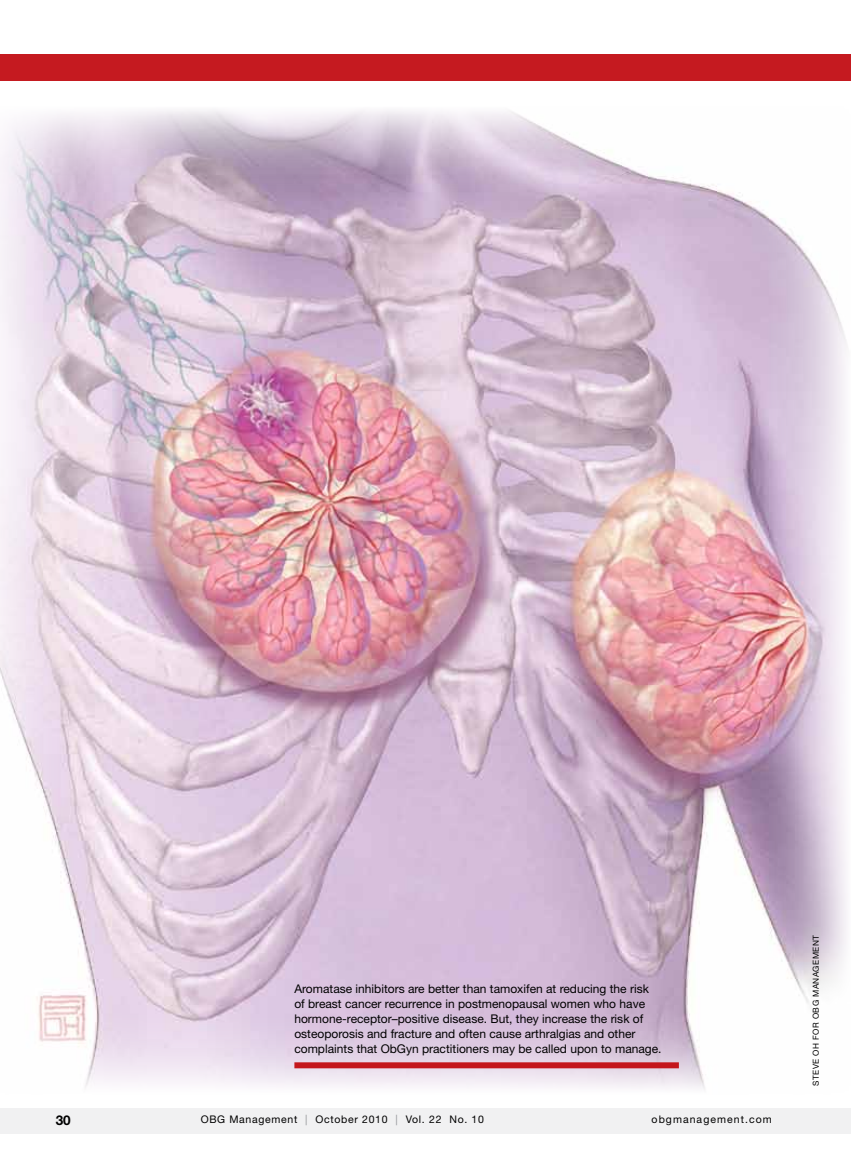
<style>
.page{position:relative;width:851px;height:1161px;background:#fff}
.page>*{position:absolute;margin:0;border:0;box-sizing:border-box;transform-origin:0 0}
.t1{font:700 13.5px "Helvetica Neue LT Std";color:#000}
.t2{font:12px/15px "Helvetica Neue LT Std";color:#000}
.t3{font:10.5px "Helvetica Neue LT Std";letter-spacing:.065em;color:#000}
.t4{font:10.5px "Helvetica Neue LT Std";letter-spacing:.1em;color:#000}
.t5{font:8.25px "Helvetica Neue LT Std";letter-spacing:.05em;color:#000}
.s1{color:#939598}
</style>
<div class="page">
<img style="left:0;top:110px;width:847px;height:980px">
<div style="left:0;top:54px;width:850px;height:27px;background:#c51a20"></div>
<div style="left:0;top:1108px;width:850px;height:26px;background:#f1f1f2"></div>
<div style="left:294px;top:1062px;width:384px;height:6px;background:#c4161c"></div>
<p class="t2" style="left:294px;top:981px;width:369px">Aromatase inhibitors are better than tamoxifen at reducing the risk of breast cancer recurrence in postmenopausal women who have hormone-receptor–positive disease. But, they increase the risk of osteoporosis and fracture and often cause arthralgias and other complaints that ObGyn practitioners may be called upon to manage.</p>
<p class="t1" style="left:56px;top:1112px;width:17px">30</p>
<p class="t3" style="left:201px;top:1114px;width:285px">OBG Management <span class="s1">|</span> October 2010 <span class="s1">|</span> Vol. 22 No. 10</p>
<p class="t4" style="left:651px;top:1114px;width:122px">obgmanagement.com</p>
<p class="t5" style="left:810px;top:1086px;width:152px;rotate:-90deg">Steve OH fo r obg Manag em ent</p>
</div>
